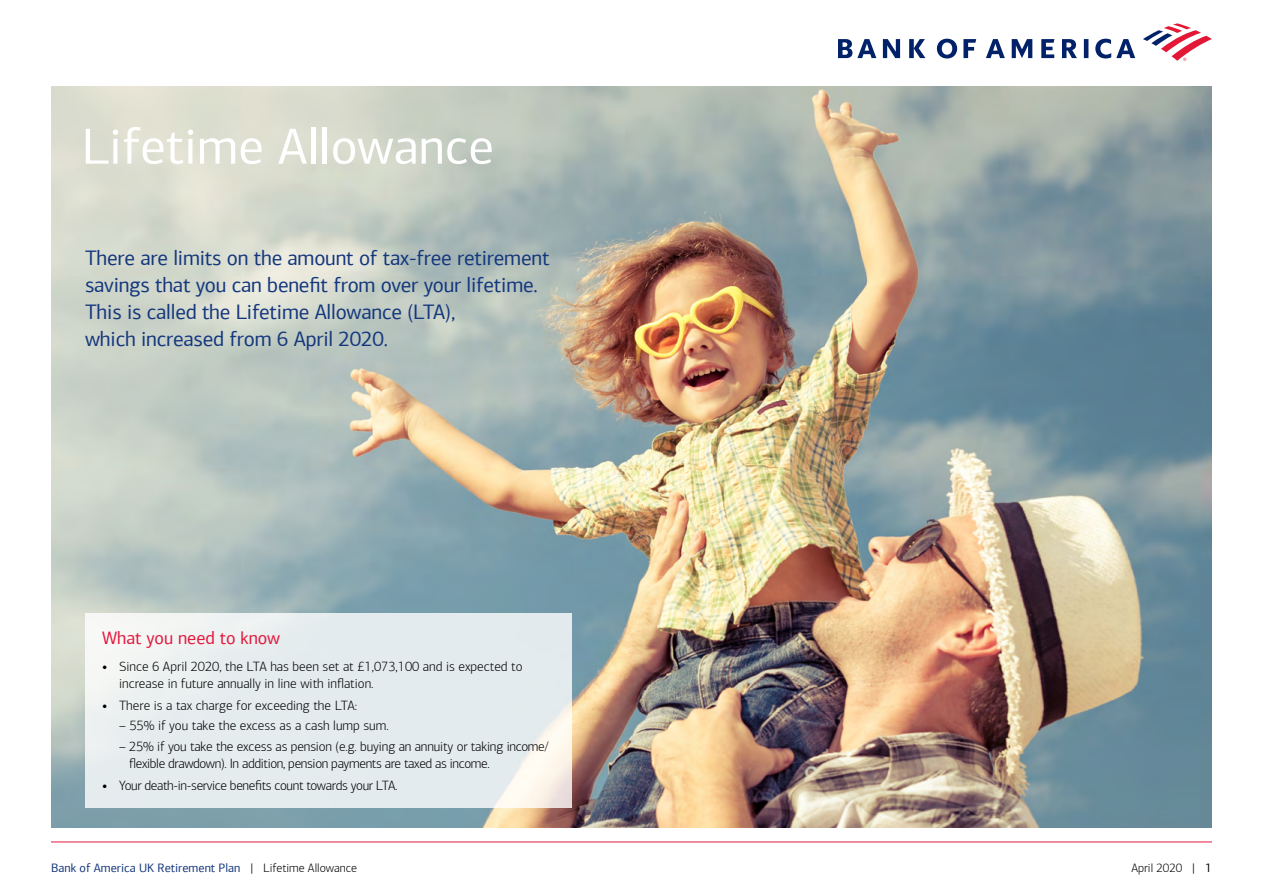
<style>
.page{position:relative;width:1263px;height:893px;background:#fff}
.page>*{position:absolute;margin:0;border:0;box-sizing:border-box;transform-origin:0 0}
.t1{font:51px "Connections";color:#fff}
.t2{font:21px/27px "Connections";letter-spacing:-.01em;color:#14377d}
.t3{font:18px "Connections";color:#e3173e}
.t4{font:300 13.5px/16.5px "Connections";letter-spacing:-.01em;color:#000}
.t5{font:12.15px "Connections";color:#14377d}
.t6{font:300 12.15px "Connections";color:#000}
.s1{font-weight:700}
.s2{color:#000}
.s3{font-weight:300;color:#000}
.s4{font-weight:400}
</style>
<div class="page">
<hr style="left:51px;top:842px;width:1161px;height:1px;background:#e3173e">
<img style="left:51px;top:86px;width:1161px;height:741px">
<svg style="left:85px;top:614px;width:487px;height:194px;background:#e7edee"></svg>
<svg style="left:1143px;top:23px;width:69px;height:38px"></svg>
<svg style="left:838px;top:39px;width:297px;height:19px"></svg>
<h1 class="t1" style="left:82px;top:116px;width:414px">Lifetime Allowance</h1>
<h2 class="t2" style="left:85px;top:244px;width:466px">There are limits on the amount of tax-free retirement savings that you can benefit from over your lifetime.<br>This is called the Lifetime Allowance (LTA),<br>which increased from 6 April 2020.</h2>
<h3 class="t3" style="left:102px;top:627px;width:180px">What you need to know</h3>
<p class="t4" style="left:119px;top:658px;width:405px;text-indent:-17px"><span class="s1">•</span> Since 6 April 2020, the LTA has been set at £1,073,100 and is expected to increase in future annually in line with inflation.</p>
<p class="t4" style="left:102px;top:697px;width:257px"><span class="s1">•</span> There is a tax charge for exceeding the LTA:</p>
<p class="t4" style="left:119px;top:718px;width:271px">– 55% if you take the excess as a cash lump sum.</p>
<p class="t4" style="left:129px;top:738px;width:421px;text-indent:-10px">– 25% if you take the excess as pension (e.g. buying an annuity or taking income/ flexible drawdown). In addition, pension payments are taxed as income.</p>
<p class="t4" style="left:102px;top:778px;width:297px"><span class="s1">•</span> Your death-in-service benefits count towards your LTA.</p>
<p class="t5" style="left:51px;top:861px;width:308px">Bank of America UK Retirement Plan <span class="s2">|</span> <span class="s3">Lifetime Allowance</span></p>
<p class="t6" style="left:1131px;top:861px;width:82px">April 2020 <span class="s4">| 1</span></p>
</div>
